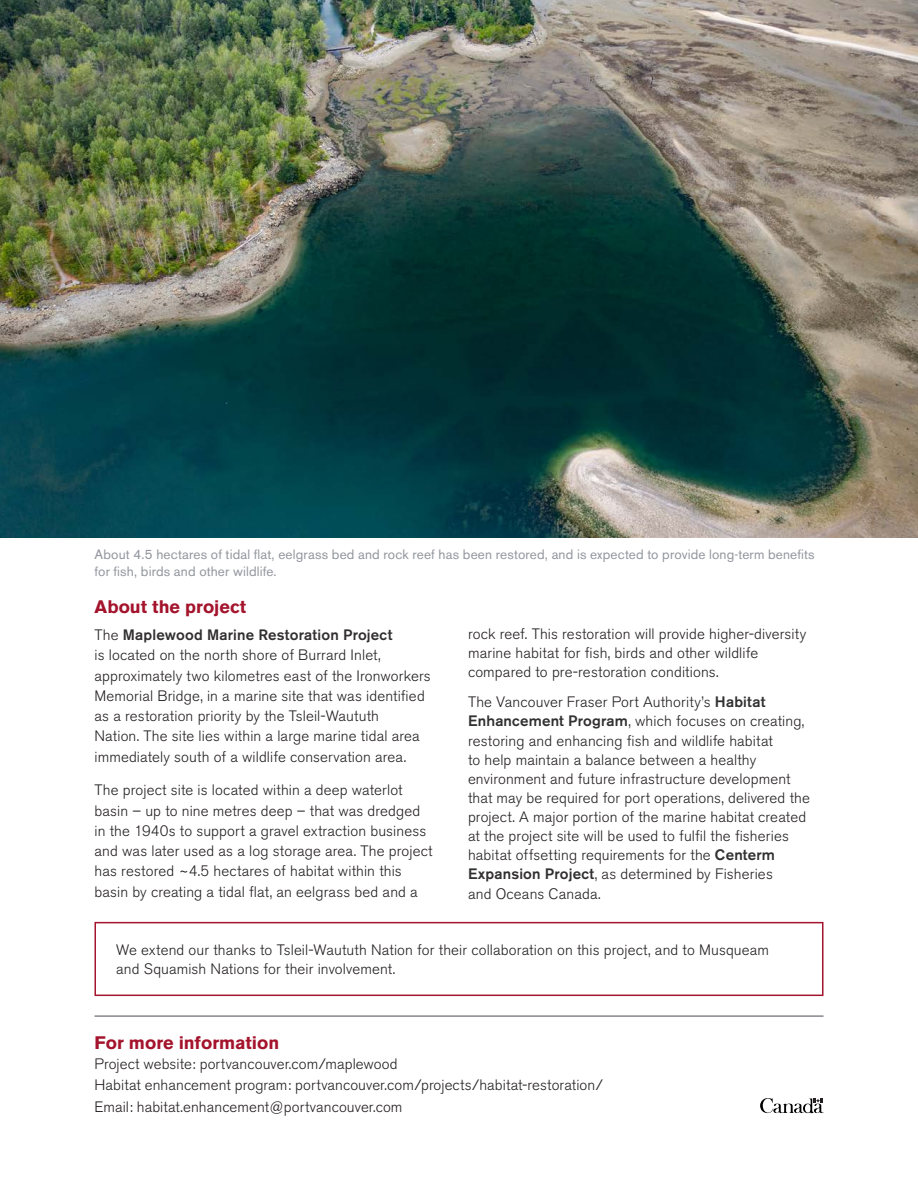
<style>
.page{position:relative;width:918px;height:1188px;background:#fff}
.page>*{position:absolute;margin:0;border:0;box-sizing:border-box;transform-origin:0 0}
.RBT2_H2{font:700 18px "Akzidenz Grotesk BE";color:#a4142c}
.RBT2_body{font:300 15px/19.2px "Akzidenz Grotesk BE";letter-spacing:.01em;color:#231f20}
.t1{font:13.5px/16.5px "Akzidenz Grotesk BE";letter-spacing:.015em;color:#91959d}
.s1{font-weight:500;color:#312f30}
</style>
<div class="page">
<hr style="left:94px;top:1016px;width:730px;height:1px;background:#464b54">
<svg style="left:760px;top:1098px;width:64px;height:16px"></svg>
<img style="left:0;top:0;width:918px;height:538px">
<div style="left:94px;top:922px;width:730px;height:74px;border:2px solid #a4142c"></div>
<p class="t1" style="left:94px;top:546px;width:722px">About 4.5 hectares of tidal flat, eelgrass bed and rock reef has been restored, and is expected to provide long-term benefits for fish, birds and other wildlife.</p>
<p class="RBT2_H2" style="left:94px;top:597px;width:153px">About the project</p>
<p class="RBT2_body" style="left:94px;top:625px;width:338px;line-height:20.2px">The <span class="s1">Maplewood Marine Restoration Project<br></span>is located on the north shore of Burrard Inlet, approximately two kilometres east of the Ironworkers Memorial Bridge, in a marine site that was identified as a restoration priority by the Tsleil-Waututh<br>Nation. The site lies within a large marine tidal area immediately south of a wildlife conservation area.</p>
<p class="RBT2_body" style="left:94px;top:780px;width:340px;line-height:20.2px">The project site is located within a deep waterlot basin – up to nine metres deep – that was dredged in the 1940s to support a gravel extraction business and was later used as a log storage area. The project has restored ~4.5 hectares of habitat within this basin by creating a tidal flat, an eelgrass bed and a</p>
<p class="RBT2_body" style="left:468px;top:625px;width:340px">rock reef. This restoration will provide higher-diversity marine habitat for fish, birds and other wildlife compared to pre-restoration conditions.</p>
<p class="RBT2_body" style="left:468px;top:693px;width:343px">The Vancouver Fraser Port Authority’s <span class="s1">Habitat Enhancement Program</span>, which focuses on creating, restoring and enhancing fish and wildlife habitat<br>to help maintain a balance between a healthy environment and future infrastructure development that may be required for port operations, delivered the project. A major portion of the marine habitat created at the project site will be used to fulfil the fisheries habitat offsetting requirements for the <span class="s1">Centerm Expansion Project</span>, as determined by Fisheries<br>and Oceans Canada.</p>
<p class="RBT2_body" style="left:116px;top:940px;width:654px">We extend our thanks to Tsleil-Waututh Nation for their collaboration on this project, and to Musqueam and Squamish Nations for their involvement.</p>
<h2 class="RBT2_H2" style="left:94px;top:1032px;width:186px">For more information</h2>
<p class="RBT2_body" style="left:94px;top:1054px;width:305px">Project website: portvancouver.com/maplewood</p>
<p class="RBT2_body" style="left:94px;top:1076px;width:510px">Habitat enhancement program: portvancouver.com/projects/habitat-restoration/</p>
<p class="RBT2_body" style="left:94px;top:1097px;width:310px">Email: habitat.enhancement@portvancouver.com</p>
</div>
